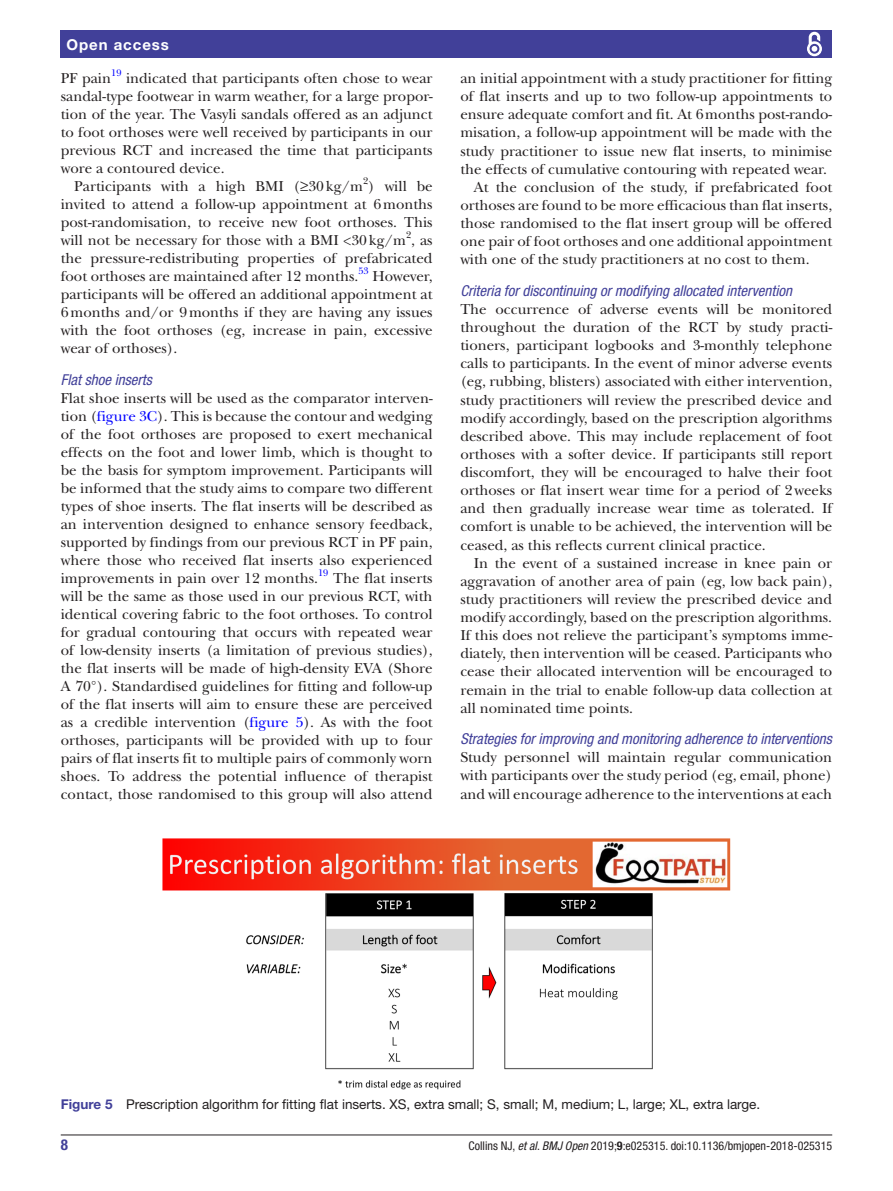
<style>
.page{position:relative;width:893px;height:1191px;background:#fff}
.page>*{position:absolute;margin:0;border:0;box-sizing:border-box;transform-origin:0 0}
.t1{font:15px/18px "New Baskerville";color:#231f20;text-align:justify}
.t2{font:italic condensed 15px "Helvetica Neue LT Std";color:#414099}
.t3{font:700 15px "Helvetica Neue LT Std";letter-spacing:.065em;color:#fff}
.t4{font:700 condensed 15px "Helvetica Neue LT Std";color:#414099}
.t5{font:13.5px "Helvetica Neue LT Std";color:#231f20}
.t6{font:condensed 12px "Helvetica Neue LT Std";color:#231f20}
.t7{font:9.9px "New Baskerville";color:#00f}
.t8{font:9.9px "New Baskerville";color:#231f20}
.s1{color:#00f}
.s2{font-weight:700;color:#414099}
.s3{font-style:italic}
.s4{font-weight:700}
</style>
<div class="page">
<hr style="left:61px;top:1134px;width:771px;height:1px;background:#231f20">
<div style="left:61px;top:31px;width:771px;height:27px;background:#414099"></div>
<svg style="left:807px;top:31px;width:15px;height:26px"></svg>
<img style="left:162px;top:838px;width:569px;height:252px">
<p class="t3" style="left:66px;top:35px;width:104px">Open access</p>
<p class="t1" style="left:61px;top:69px;width:52px">PF pain</p>
<p class="t7" style="left:111px;top:67px;width:12px">19</p>
<p class="t1" style="left:61px;top:69px;width:373px;text-indent:65px">indicated that participants often chose to wear sandal-type footwear in warm weather, for a large propor&shy;tion of the year. The Vasyli sandals offered as an adjunct to foot orthoses were well received by participants in our previous RCT and increased the time that participants wore a contoured device.</p>
<p class="t1" style="left:74px;top:177px;width:360px">Participants with a high BMI (≥30kg/m ) will be</p>
<p class="t8" style="left:363px;top:175px;width:7px">2</p>
<p class="t1" style="left:61px;top:195px;width:373px">invited to attend a follow-up appointment at 6months post-randomisation, to receive new foot orthoses. This will not be necessary for those with a BMI &lt;30kg/m , as</p>
<p class="t8" style="left:406px;top:229px;width:7px">2</p>
<p class="t1" style="left:61px;top:249px;width:373px">the pressure-redistributing properties of prefabricated foot orthoses are maintained after 12 months.</p>
<p class="t7" style="left:358px;top:265px;width:12px">53</p>
<p class="t1" style="left:61px;top:267px;width:373px;text-indent:312px">However, participants will be offered an additional appointment at 6months and/or 9months if they are having any issues with the foot orthoses (eg, increase in pain, excessive wear of orthoses).</p>
<p class="t2" style="left:61px;top:371px;width:93px">Flat shoe inserts</p>
<p class="t1" style="left:61px;top:389px;width:373px">Flat shoe inserts will be used as the comparator interven&shy;tion (<span class="s1">figure 3C</span>). This is because the contour and wedging of the foot orthoses are proposed to exert mechanical effects on the foot and lower limb, which is thought to be the basis for symptom improvement. Participants will be informed that the study aims to compare two different types of shoe inserts. The flat inserts will be described as an intervention designed to enhance sensory feedback, supported by findings from our previous RCT in PF pain, where those who received flat inserts also experienced improvements in pain over 12 months.</p>
<p class="t7" style="left:318px;top:567px;width:12px">19</p>
<p class="t1" style="left:61px;top:569px;width:373px;text-indent:272px">The flat inserts will be the same as those used in our previous RCT, with identical covering fabric to the foot orthoses. To control for gradual contouring that occurs with repeated wear of low-density inserts (a limitation of previous studies), the flat inserts will be made of high-density EVA (Shore A 70°). Standardised guidelines for fitting and follow-up of the flat inserts will aim to ensure these are perceived as a credible intervention (<span class="s1">figure 5</span>). As with the foot orthoses, participants will be provided with up to four pairs of flat inserts fit to multiple pairs of commonly worn shoes. To address the potential influence of therapist contact, those randomised to this group will also attend</p>
<p class="t1" style="left:460px;top:69px;width:373px">an initial appointment with a study practitioner for fitting</p>
<p class="t1" style="left:460px;top:87px;width:373px">of flat inserts and up to two follow-up appointments to</p>
<p class="t1" style="left:460px;top:105px;width:373px">ensure adequate comfort and fit. At 6months post-rando-</p>
<p class="t1" style="left:460px;top:124px;width:373px">misation, a follow-up appointment will be made with the</p>
<p class="t1" style="left:460px;top:142px;width:373px">study practitioner to issue new flat inserts, to minimise</p>
<p class="t1" style="left:460px;top:160px;width:368px">the effects of cumulative contouring with repeated wear.</p>
<p class="t1" style="left:474px;top:178px;width:360px">At the conclusion of the study, if prefabricated foot</p>
<p class="t1" style="left:460px;top:196px;width:373px">orthoses are found to be more efficacious than flat inserts,</p>
<p class="t1" style="left:460px;top:214px;width:373px">those randomised to the flat insert group will be offered</p>
<p class="t1" style="left:460px;top:232px;width:373px">one pair of foot orthoses and one additional appointment</p>
<p class="t1" style="left:460px;top:250px;width:351px">with one of the study practitioners at no cost to them.</p>
<p class="t2" style="left:460px;top:282px;width:333px">Criteria for discontinuing or modifying allocated intervention</p>
<p class="t1" style="left:460px;top:300px;width:373px">The occurrence of adverse events will be monitored throughout the duration of the RCT by study practi&shy;tioners, participant logbooks and 3-monthly telephone calls to participants. In the event of minor adverse events (eg, rubbing, blisters) associated with either intervention, study practitioners will review the prescribed device and modify accordingly, based on the prescription algorithms described above. This may include replacement of foot orthoses with a softer device. If participants still report discomfort, they will be encouraged to halve their foot orthoses or flat insert wear time for a period of 2weeks and then gradually increase wear time as tolerated. If comfort is unable to be achieved, the intervention will be ceased, as this reflects current clinical practice.</p>
<p class="t1" style="left:460px;top:554px;width:373px;text-indent:14px">In the event of a sustained increase in knee pain or aggravation of another area of pain (eg, low back pain), study practitioners will review the prescribed device and modify accordingly, based on the prescription algorithms.<br>If this does not relieve the participant’s symptoms imme&shy;diately, then intervention will be ceased. Participants who cease their allocated intervention will be encouraged to remain in the trial to enable follow-up data collection at all nominated time points.</p>
<p class="t2" style="left:460px;top:730px;width:373px">Strategies for improving and monitoring adherence to interventions</p>
<p class="t1" style="left:460px;top:748px;width:373px">Study personnel will maintain regular communication with participants over the study period (eg, email, phone) and will encourage adherence to the interventions at each</p>
<p class="t5" style="left:61px;top:1096px;width:701px"><span class="s2">Figure 5</span> Prescription algorithm for fitting flat inserts. XS, extra small; S, small; M, medium; L, large; XL, extra large.</p>
<p class="t4" style="left:61px;top:1135px;width:9px">8</p>
<p class="t6" style="left:469px;top:1138px;width:365px">Collins NJ, <span class="s3">et al</span>. <span class="s3">BMJ Open</span> 2019;<span class="s4">9</span>:e025315. doi:10.1136/bmjopen-2018-025315</p>
</div>
